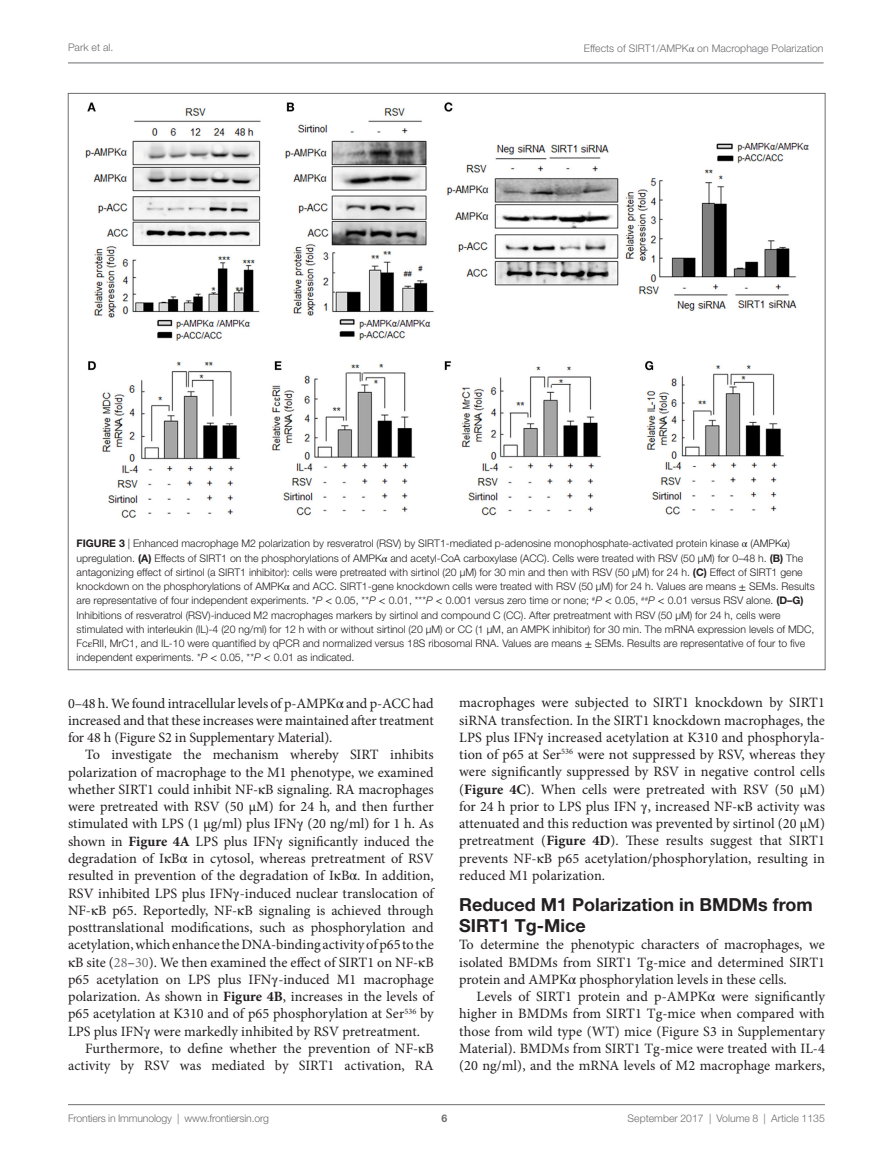
<style>
.page{position:relative;width:893px;height:1170px;background:#fff}
.page>*{position:absolute;margin:0;border:0;box-sizing:border-box;transform-origin:0 0}
.t1{font:700 18px/21px "Helvetica Neue LT Std";color:#231f20}
.t2{font:14.25px/17.2px "Minion Pro";color:#231f20;text-align:justify}
.t3{font:300 10.5px/14.2px "Helvetica Neue LT Std";color:#231f20}
.t4{font:300 10.5px "Helvetica Neue LT Std";color:#6c6d70}
.t5{font:700 10.5px "Helvetica Neue LT Std";color:#6c6d70}
.s1{font-family:"STIX General";font-weight:400}
.s2{font-weight:700}
.s3{font-style:italic}
.s4{font-family:"STIX General"}
.s5{color:#6c6d70}
</style>
<div class="page">
<img style="left:85px;top:102px;width:723px;height:415px">
<hr style="left:68px;top:63px;width:756px;height:1px;background:#6c6d70">
<hr style="left:68px;top:1104px;width:757px;height:1px;background:#6c6d70">
<p class="t4" style="left:68px;top:41px;width:47px">Park et al.</p>
<p class="t4" style="left:584px;top:42px;width:241px">Effects of SIRT1/AMPK<span class="s1">α</span> on Macrophage Polarization</p>
<p class="t3" style="left:77px;top:536px;width:740px"><span class="s2">FIG URE 3</span> | Enhanced macrophage M2 polarization by resveratrol (RSV) by SIRT1-mediated p-adenosine monophosphate-activated protein kinase <span class="s1">α</span> (AMPK<span class="s1">α</span>) upregulation. <span class="s2">(A)</span> Effects of SIRT1 on the phosphorylations of AMPK<span class="s1">α</span> and acetyl-CoA carboxylase (ACC). Cells were treated with RSV (50 µM) for 0–48 h. <span class="s2">(B)</span> The antagonizing effect of sirtinol (a SIRT1 inhibitor): cells were pretreated with sirtinol (20 µM) for 30 min and then with RSV (50 µM) for 24 h. <span class="s2">(C)</span> Effect of SIRT1 gene knockdown on the phosphorylations of AMPK<span class="s1">α</span> and ACC. SIRT1-gene knockdown cells were treated with RSV (50 µM) for 24 h. Values are means <span class="s1">±</span> SEMs. Results are representative of four independent experiments. *<span class="s3">P</span> <span class="s1">&lt;</span> 0.05, **<span class="s3">P</span> <span class="s1">&lt;</span> 0.01, ***<span class="s3">P</span> <span class="s1">&lt;</span> 0.001 versus zero time or none; <sup>#</sup><span class="s3">P</span> <span class="s1">&lt;</span> 0.05, <sup>##</sup><span class="s3">P</span> <span class="s1">&lt;</span> 0.01 versus RSV alone. <span class="s2">(D–G)<br></span>Inhibitions of resveratrol (RSV)-induced M2 macrophages markers by sirtinol and compound C (CC). After pretreatment with RSV (50 µM) for 24 h, cells were stimulated with interleukin (IL)-4 (20 ng/ml) for 12 h with or without sirtinol (20 µM) or CC (1 µM, an AMPK inhibitor) for 30 min. The mRNA expression levels of MDC, Fc<span class="s1">ε</span>RII, MrC1, and IL-10 were quantified by qPCR and normalized versus 18S ribosomal RNA. Values are means <span class="s1">±</span> SEMs. Results are representative of four to five independent experiments. *<span class="s3">P</span> <span class="s1">&lt;</span> 0.05, **<span class="s3">P</span> <span class="s1">&lt;</span> 0.01 as indicated.</p>
<p class="t2" style="left:68px;top:694px;width:367px">0–48 h. We found intracellular levels of p-AMPK<span class="s4">α</span> and p-ACC had increased and that these increases were maintained after treatment for 48 h (Figure S2 in Supplementary Material).</p>
<p class="t2" style="left:85px;top:746px;width:350px">To investigate the mechanism whereby SIRT inhibits</p>
<p class="t2" style="left:68px;top:763px;width:367px">polarization of macrophage to the M1 phenotype, we examined</p>
<p class="t2" style="left:68px;top:780px;width:367px">whether SIRT1 could inhibit NF-<span class="s4">κ</span>B signaling. RA macrophages</p>
<p class="t2" style="left:68px;top:798px;width:367px">were pretreated with RSV (50 µM) for 24 h, and then further</p>
<p class="t2" style="left:68px;top:815px;width:367px">stimulated with LPS (1 µg/ml) plus IFN<span class="s4">γ</span> (20 ng/ml) for 1 h. As</p>
<p class="t2" style="left:68px;top:832px;width:367px">shown in <span class="s2">Figure 4A</span> LPS plus IFN<span class="s4">γ</span> significantly induced the</p>
<p class="t2" style="left:68px;top:849px;width:367px">degradation of I<span class="s4">κ</span>B<span class="s4">α</span> in cytosol, whereas pretreatment of RSV</p>
<p class="t2" style="left:68px;top:867px;width:367px">resulted in prevention of the degradation of I<span class="s4">κ</span>B<span class="s4">α</span>. In addition,</p>
<p class="t2" style="left:68px;top:884px;width:367px">RSV inhibited LPS plus IFN<span class="s4">γ</span>-induced nuclear translocation of</p>
<p class="t2" style="left:68px;top:901px;width:367px">NF-<span class="s4">κ</span>B p65. Reportedly, NF-<span class="s4">κ</span>B signaling is achieved through</p>
<p class="t2" style="left:68px;top:918px;width:367px">posttranslational modifications, such as phosphorylation and</p>
<p class="t2" style="left:68px;top:936px;width:367px">acetylation, which enhance the DNA-binding activity of p65 to the</p>
<p class="t2" style="left:68px;top:953px;width:367px"><span class="s4">κ</span>B site (<span class="s5">28</span>–<span class="s5">30</span>). We then examined the effect of SIRT1 on NF-<span class="s4">κ</span>B</p>
<p class="t2" style="left:68px;top:970px;width:367px">p65 acetylation on LPS plus IFN<span class="s4">γ</span>-induced M1 macrophage</p>
<p class="t2" style="left:68px;top:987px;width:367px">polarization. As shown in <span class="s2">Figure 4B</span>, increases in the levels of</p>
<p class="t2" style="left:68px;top:1005px;width:367px">p65 acetylation at K310 and of p65 phosphorylation at Ser<sup>536</sup> by</p>
<p class="t2" style="left:68px;top:1022px;width:353px">LPS plus IFN<span class="s4">γ</span> were markedly inhibited by RSV pretreatment.</p>
<p class="t2" style="left:85px;top:1039px;width:350px">Furthermore, to define whether the prevention of NF-<span class="s4">κ</span>B</p>
<p class="t2" style="left:68px;top:1056px;width:367px">activity by RSV was mediated by SIRT1 activation, RA</p>
<p class="t2" style="left:459px;top:694px;width:367px">macrophages were subjected to SIRT1 knockdown by SIRT1 siRNA transfection. In the SIRT1 knockdown macrophages, the LPS plus IFN<span class="s4">γ</span> increased acetylation at K310 and phosphoryla&shy;tion of p65 at Ser<sup>536</sup> were not suppressed by RSV, whereas they were significantly suppressed by RSV in negative control cells (<span class="s2">Figure 4C</span>). When cells were pretreated with RSV (50 µM) for 24 h prior to LPS plus IFN <span class="s4">γ</span>, increased NF-<span class="s4">κ</span>B activity was attenuated and this reduction was prevented by sirtinol (20 µM) pretreatment (<span class="s2">Figure 4D</span>). These results suggest that SIRT1 prevents NF-<span class="s4">κ</span>B p65 acetylation/phosphorylation, resulting in reduced M1 polarization.</p>
<p class="t1" style="left:459px;top:893px;width:355px">Reduced M1 Polarization in BMDMs from<br>SIRT1 Tg-Mice</p>
<p class="t2" style="left:459px;top:936px;width:367px">To determine the phenotypic characters of macrophages, we isolated BMDMs from SIRT1 Tg-mice and determined SIRT1 protein and AMPK<span class="s4">α</span> phosphorylation levels in these cells.</p>
<p class="t2" style="left:459px;top:987px;width:367px;text-indent:17px">Levels of SIRT1 protein and p-AMPK<span class="s4">α</span> were significantly higher in BMDMs from SIRT1 Tg-mice when compared with those from wild type (WT) mice (Figure S3 in Supplementary Material). BMDMs from SIRT1 Tg-mice were treated with IL-4 (20 ng/ml), and the mRNA levels of M2 macrophage markers,</p>
<p class="t4" style="left:68px;top:1111px;width:203px">Frontiers in Immunology | www.frontiersin.org</p>
<p class="t4" style="left:628px;top:1111px;width:199px">September 2017 | Volume 8 | Article 1135</p>
<p class="t5" style="left:441px;top:1111px;width:7px">6</p>
</div>
